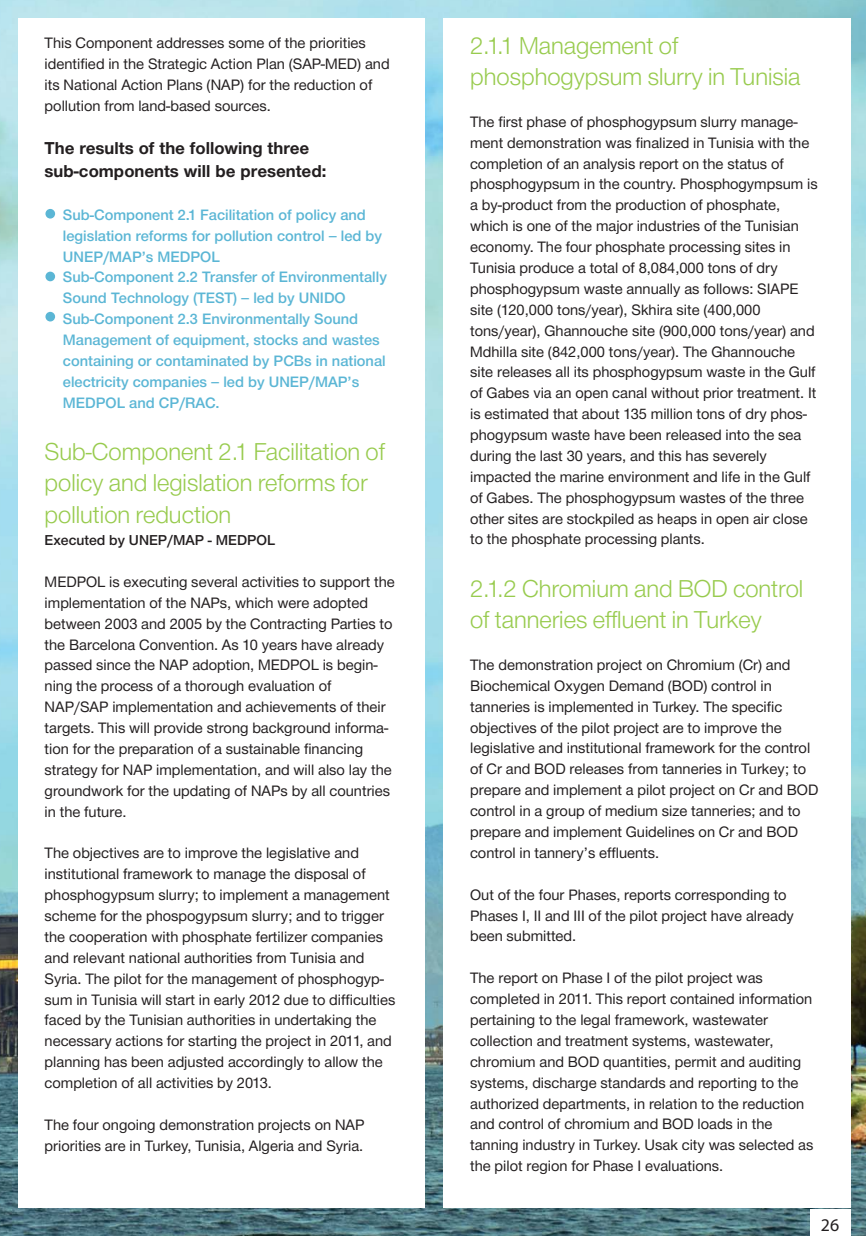
<style>
.page{position:relative;width:866px;height:1236px;background:#fff}
.page>*{position:absolute;margin:0;border:0;box-sizing:border-box;transform-origin:0 0}
.t1{font:300 25.35px/31.3px "CF Helvetica";color:#98cb4e}
.t2{font:700 17.85px/22.4px "CF Helvetica";color:#231f20}
.t3{font:17.85px "Myriad Pro";color:#231f20}
.t4{font:15.6px/20.9px "CF Helvetica";color:#231f20}
.t5{font:500 15.6px/20.9px "CF Helvetica";color:#5bb6d5}
.t6{font:500 14.85px "CF Helvetica";color:#231f20}
</style>
<div class="page">
<img style="left:0;top:0;width:866px;height:1236px">
<div style="left:18px;top:18px;width:406px;height:1190px;background:#fff"></div>
<div style="left:443px;top:18px;width:407px;height:1190px;background:#fff"></div>
<div style="left:45px;top:209px;width:10px;height:10px;background:#5bb6d5;border-radius:50%"></div>
<div style="left:45px;top:272px;width:10px;height:9px;background:#5bb6d5;border-radius:50%"></div>
<div style="left:45px;top:312px;width:10px;height:9px;background:#5bb6d5;border-radius:50%"></div>
<div style="left:809px;top:1209px;width:41px;height:27px;background:#fff"></div>
<p class="t4" style="left:45px;top:34px;width:346px">This Component addresses some of the priorities identified in the Strategic Action Plan (SAP-MED) and its National Action Plans (NAP) for the reduction of pollution from land-based sources.</p>
<p class="t2" style="left:45px;top:139px;width:283px">The results of the following three sub-components will be presented:</p>
<p class="t5" style="left:63px;top:206px;width:325px">Sub-Component 2.1 Facilitation of policy and legislation reforms for pollution control – led by UNEP/MAP’s MEDPOL<br>Sub-Component 2.2 Transfer of Environmentally Sound Technology (TEST) – led by UNIDO Sub-Component 2.3 Environmentally Sound Management of equipment, stocks and wastes containing or contaminated by PCBs in national electricity companies – led by UNEP/MAP’s MEDPOL and CP/RAC.</p>
<p class="t1" style="left:45px;top:438px;width:342px">Sub-Component 2.1 Facilitation of policy and legislation reforms for pollution reduction</p>
<p class="t6" style="left:45px;top:535px;width:232px">Executed by UNEP/MAP - MEDPOL</p>
<p class="t4" style="left:45px;top:573px;width:352px">MEDPOL is executing several activities to support the implementation of the NAPs, which were adopted between 2003 and 2005 by the Contracting Parties to the Barcelona Convention. As 10 years have already passed since the NAP adoption, MEDPOL is begin&shy;ning the process of a thorough evaluation of NAP/SAP implementation and achievements of their targets. This will provide strong background informa&shy;tion for the preparation of a sustainable financing strategy for NAP implementation, and will also lay the groundwork for the updating of NAPs by all countries in the future.</p>
<p class="t4" style="left:45px;top:844px;width:352px">The objectives are to improve the legislative and institutional framework to manage the disposal of phosphogypsum slurry; to implement a management scheme for the phospogypsum slurry; and to trigger the cooperation with phosphate fertilizer companies and relevant national authorities from Tunisia and Syria. The pilot for the management of phosphogyp&shy;sum in Tunisia will start in early 2012 due to difficulties faced by the Tunisian authorities in undertaking the necessary actions for starting the project in 2011, and planning has been adjusted accordingly to allow the completion of all activities by 2013.</p>
<p class="t4" style="left:45px;top:1116px;width:321px">The four ongoing demonstration projects on NAP priorities are in Turkey, Tunisia, Algeria and Syria.</p>
<p class="t1" style="left:470px;top:32px;width:332px">2.1.1 Management of phosphogypsum slurry in Tunisia</p>
<p class="t4" style="left:470px;top:113px;width:349px">The first phase of phosphogypsum slurry manage&shy;ment demonstration was finalized in Tunisia with the completion of an analysis report on the status of phosphogypsum in the country. Phosphogympsum is a by-product from the production of phosphate, which is one of the major industries of the Tunisian economy. The four phosphate processing sites in Tunisia produce a total of 8,084,000 tons of dry phosphogypsum waste annually as follows: SIAPE site (120,000 tons/year), Skhira site (400,000 tons/year), Ghannouche site (900,000 tons/year) and Mdhilla site (842,000 tons/year). The Ghannouche site releases all its phosphogypsum waste in the Gulf of Gabes via an open canal without prior treatment. It is estimated that about 135 million tons of dry phos&shy;phogypsum waste have been released into the sea during the last 30 years, and this has severely impacted the marine environment and life in the Gulf of Gabes. The phosphogypsum wastes of the three other sites are stockpiled as heaps in open air close to the phosphate processing plants.</p>
<p class="t1" style="left:470px;top:575px;width:335px">2.1.2 Chromium and BOD control of tanneries effluent in Turkey</p>
<p class="t4" style="left:470px;top:656px;width:350px">The demonstration project on Chromium (Cr) and Biochemical Oxygen Demand (BOD) control in tanneries is implemented in Turkey. The specific objectives of the pilot project are to improve the legislative and institutional framework for the control of Cr and BOD releases from tanneries in Turkey; to prepare and implement a pilot project on Cr and BOD control in a group of medium size tanneries; and to prepare and implement Guidelines on Cr and BOD control in tannery’s effluents.</p>
<p class="t4" style="left:470px;top:886px;width:325px">Out of the four Phases, reports corresponding to<br>Phases I, II and III of the pilot project have already been submitted.</p>
<p class="t4" style="left:470px;top:969px;width:345px">The report on Phase I of the pilot project was completed in 2011. This report contained information pertaining to the legal framework, wastewater collection and treatment systems, wastewater, chromium and BOD quantities, permit and auditing systems, discharge standards and reporting to the authorized departments, in relation to the reduction and control of chromium and BOD loads in the tanning industry in Turkey. Usak city was selected as the pilot region for Phase I evaluations.</p>
<p class="t3" style="left:821px;top:1218px;width:20px">26</p>
</div>
